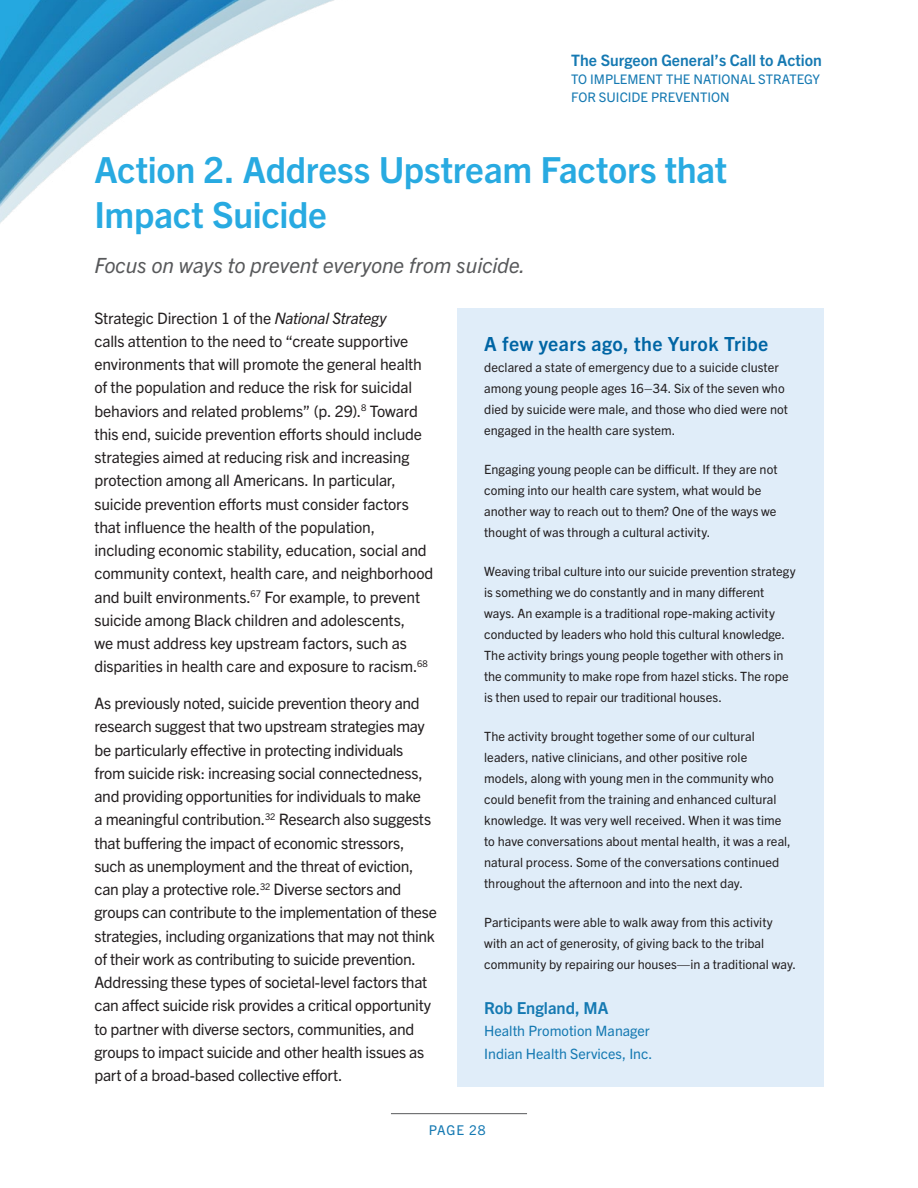
<style>
.page{position:relative;width:918px;height:1188px;background:#fff}
.page>*{position:absolute;margin:0;border:0;box-sizing:border-box;transform-origin:0 0}
.t1{font:700 36px/45px "Trade Gothic Next LT Pro";letter-spacing:-.01em;color:#28aae1}
.t2{font:italic 21px "Trade Gothic Next LT Pro";color:#58595b}
.t3{font:700 19.5px "Trade Gothic Next LT Pro";letter-spacing:.02em;color:#0065a4}
.t4{font:700 16.5px "Trade Gothic Next LT Pro";color:#1579b2}
.t5{font:15.75px/23.2px "Trade Gothic Next LT Pro";letter-spacing:-.015em;color:#231f20}
.t6{font:700 15.75px "Trade Gothic Next LT Pro";color:#1579b2}
.t7{font:14.25px/22.5px "Trade Gothic Next LT Pro";color:#1579b2}
.t8{font:13.5px "Trade Gothic Next LT Pro";letter-spacing:.065em;color:#1579b2}
.t9{font:13.2px/18px "Trade Gothic Next LT Pro";color:#1579b2}
.t10{font:12.75px/21px "Trade Gothic Next LT Pro";color:#231f20}
.s1{font-style:italic}
</style>
<div class="page">
<img style="left:0;top:0;width:334px;height:224px">
<hr style="left:391px;top:1113px;width:136px;height:1px;background:#58595b">
<div style="left:457px;top:309px;width:367px;height:778px;background:#e0edf9"></div>
<p class="t6" style="left:571px;top:49px;width:252px">The Surgeon General’s Call to Action</p>
<p class="t9" style="left:571px;top:69px;width:250px">TO IMPLEMENT THE NATIONAL STRATEGY<br>FOR SUICIDE PREVENTION</p>
<h1 class="t1" style="left:94px;top:145px;width:634px">Action 2. Address Upstream Factors that<br>Impact Suicide</h1>
<h2 class="t2" style="left:94px;top:251px;width:432px">Focus on ways to prevent everyone from suicide.</h2>
<p class="t5" style="left:94px;top:305px;width:340px">Strategic Direction 1 of the <span class="s1">National Strategy<br></span>calls attention to the need to “create supportive environments that will promote the general health of the population and reduce the risk for suicidal behaviors and related problems” (p. 29).<sup>8</sup> Toward this end, suicide prevention efforts should include strategies aimed at reducing risk and increasing protection among all Americans. In particular, suicide prevention efforts must consider factors that influence the health of the population, including economic stability, education, social and community context, health care, and neighborhood and built environments.<sup>67</sup> For example, to prevent suicide among Black children and adolescents,<br>we must address key upstream factors, such as disparities in health care and exposure to racism.<sup>68</sup></p>
<p class="t5" style="left:94px;top:691px;width:344px">As previously noted, suicide prevention theory and research suggest that two upstream strategies may be particularly effective in protecting individuals from suicide risk: increasing social connectedness, and providing opportunities for individuals to make<br>a meaningful contribution.<sup>32</sup> Research also suggests that buffering the impact of economic stressors, such as unemployment and the threat of eviction, can play a protective role.<sup>32</sup> Diverse sectors and groups can contribute to the implementation of these strategies, including organizations that may not think of their work as contributing to suicide prevention.<br>Addressing these types of societal-level factors that can affect suicide risk provides a critical opportunity to partner with diverse sectors, communities, and groups to impact suicide and other health issues as part of a broad-based collective effort.</p>
<p class="t3" style="left:484px;top:330px;width:286px">A few years ago, the Yurok Tribe</p>
<p class="t10" style="left:484px;top:356px;width:305px">declared a state of emergency due to a suicide cluster among young people ages 16–34. Six of the seven who died by suicide were male, and those who died were not engaged in the health care system.</p>
<p class="t10" style="left:484px;top:458px;width:295px">Engaging young people can be difficult. If they are not coming into our health care system, what would be another way to reach out to them? One of the ways we thought of was through a cultural activity.</p>
<p class="t10" style="left:484px;top:560px;width:313px">Weaving tribal culture into our suicide prevention strategy is something we do constantly and in many different ways. An example is a traditional rope-making activity conducted by leaders who hold this cultural knowledge.<br>The activity brings young people together with others in the community to make rope from hazel sticks. The rope is then used to repair our traditional houses.</p>
<p class="t10" style="left:484px;top:725px;width:308px">The activity brought together some of our cultural leaders, native clinicians, and other positive role models, along with young men in the community who could benefit from the training and enhanced cultural knowledge. It was very well received. When it was time to have conversations about mental health, it was a real, natural process. Some of the conversations continued throughout the afternoon and into the next day.</p>
<p class="t10" style="left:484px;top:911px;width:313px">Participants were able to walk away from this activity with an act of generosity, of giving back to the tribal community by repairing our houses—in a traditional way.</p>
<p class="t4" style="left:484px;top:996px;width:126px">Rob England, MA</p>
<p class="t7" style="left:484px;top:1019px;width:170px">Health Promotion Manager<br>Indian Health Services, Inc.</p>
<p class="t8" style="left:429px;top:1121px;width:58px">PAGE 28</p>
</div>
